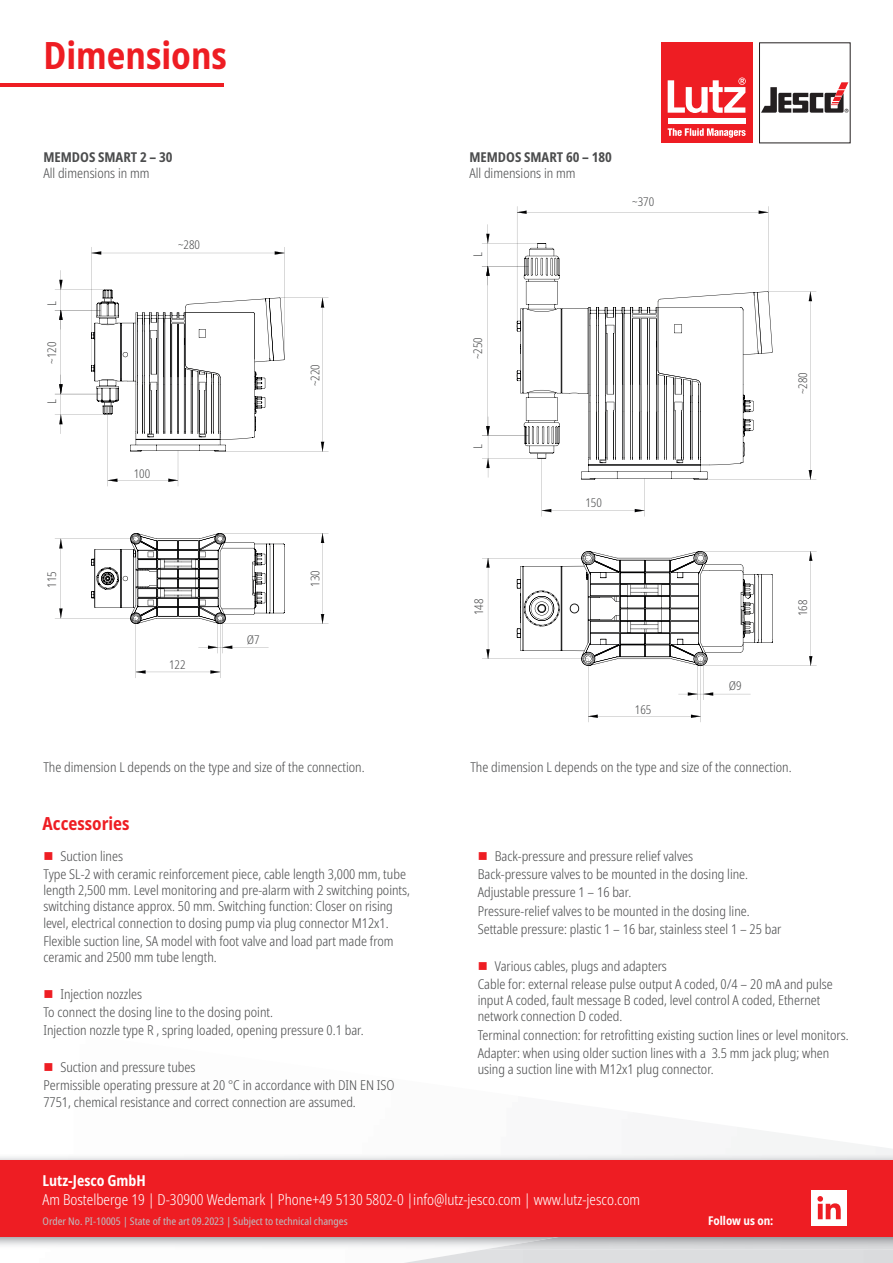
<style>
.page{position:relative;width:893px;height:1263px;background:#fff}
.page>*{position:absolute;margin:0;border:0;box-sizing:border-box;transform-origin:0 0}
.t1{font:700 condensed 37.5px "Noto Sans";color:#ee1d23}
.t2{font:700 condensed 18px "Noto Sans";color:#ee1d23}
.t3{font:300 condensed 15px "Noto Sans";color:#fff}
.t4{font:700 condensed 15px "Noto Sans";color:#fff}
.t5{font:300 condensed 13.5px/18.3px "Noto Sans";color:#4b4c4d}
.t6{font:700 condensed 13.5px "Noto Sans";color:#4b4c4d}
.t7{font:300 condensed 12px "Noto Sans";color:#4b4c4d}
.t8{font:700 condensed 12px "Noto Sans";color:#fff}
.t9{font:condensed 10.5px "Noto Sans";color:#bcbdc0}
.s1{color:#ee1d23}
</style>
<div class="page">
<div style="left:661px;top:43px;width:91px;height:100px;background:#ee1d23"></div>
<div style="left:668px;top:118px;width:77px;height:5px;background:#fff"></div>
<svg style="left:668px;top:77px;width:78px;height:36px"></svg>
<svg style="left:668px;top:128px;width:78px;height:10px"></svg>
<svg style="left:761px;top:82px;width:87px;height:31px"></svg>
<img style="left:0;top:1154px;width:893px;height:95px">
<img style="left:486px;top:1236px;width:407px;height:13px">
<div style="left:0;top:1160px;width:893px;height:76px;background:#ee1d23"></div>
<div style="left:811px;top:1190px;width:36px;height:35px;background:#fff"></div>
<svg style="left:817px;top:1196px;width:24px;height:23px"></svg>
<hr style="left:0;top:83px;width:224px;height:3px;background:#ee1d23">
<svg style="left:482px;top:551px;width:335px;height:171px"></svg>
<svg style="left:517px;top:206px;width:294px;height:460px"></svg>
<svg style="left:517px;top:212px;width:299px;height:268px"></svg>
<svg style="left:810px;top:470px;width:2px;height:10px"></svg>
<svg style="left:810px;top:291px;width:2px;height:10px"></svg>
<svg style="left:542px;top:291px;width:268px;height:226px"></svg>
<svg style="left:482px;top:224px;width:271px;height:288px"></svg>
<svg style="left:55px;top:251px;width:274px;height:427px"></svg>
<h1 class="t1" style="left:43px;top:29px;width:185px">Dimensions</h1>
<p class="t6" style="left:43px;top:148px;width:131px">MEMDOS SMART 2 – 30</p>
<p class="t5" style="left:43px;top:165px;width:108px">All dimensions in mm</p>
<p class="t7" style="left:43px;top:305px;width:6px;rotate:-90deg">L</p>
<p class="t7" style="left:43px;top:364px;width:24px;rotate:-90deg">~120</p>
<p class="t7" style="left:43px;top:404px;width:6px;rotate:-90deg">L</p>
<p class="t7" style="left:178px;top:236px;width:24px">~280</p>
<p class="t7" style="left:134px;top:465px;width:18px">100</p>
<p class="t7" style="left:307px;top:386px;width:24px;rotate:-90deg">~220</p>
<p class="t7" style="left:43px;top:587px;width:18px;rotate:-90deg">115</p>
<p class="t7" style="left:307px;top:587px;width:18px;rotate:-90deg">130</p>
<p class="t7" style="left:169px;top:657px;width:18px">122</p>
<p class="t7" style="left:247px;top:631px;width:14px">Ø7</p>
<p class="t6" style="left:469px;top:148px;width:144px">MEMDOS SMART 60 – 180</p>
<p class="t5" style="left:469px;top:165px;width:108px">All dimensions in mm</p>
<p class="t7" style="left:469px;top:257px;width:6px;rotate:-90deg">L</p>
<p class="t7" style="left:632px;top:193px;width:24px">~370</p>
<p class="t7" style="left:469px;top:359px;width:24px;rotate:-90deg">~250</p>
<p class="t7" style="left:469px;top:449px;width:6px;rotate:-90deg">L</p>
<p class="t7" style="left:585px;top:495px;width:18px">150</p>
<p class="t7" style="left:794px;top:394px;width:24px;rotate:-90deg">~280</p>
<p class="t7" style="left:470px;top:615px;width:18px;rotate:-90deg">148</p>
<p class="t7" style="left:794px;top:616px;width:18px;rotate:-90deg">168</p>
<p class="t7" style="left:635px;top:701px;width:18px">165</p>
<p class="t7" style="left:729px;top:677px;width:14px">Ø9</p>
<p class="t5" style="left:43px;top:758px;width:323px">The dimension L depends on the type and size of the connection.</p>
<p class="t5" style="left:470px;top:758px;width:323px">The dimension L depends on the type and size of the connection.</p>
<h2 class="t2" style="left:43px;top:811px;width:89px">Accessories</h2>
<p class="t5" style="left:43px;top:847px;width:364px"><span class="s1">■</span> Suction lines<br>Type SL-2 with ceramic reinforcement piece, cable length 3,000 mm, tube</p>
<p class="t5" style="left:43px;top:882px;width:368px;line-height:16.2px">length 2,500 mm. Level monitoring and pre-alarm with 2 switching points, switching distance approx. 50 mm. Switching function: Closer on rising level, electrical connection to dosing pump via plug connector M12x1.</p>
<p class="t5" style="left:43px;top:933px;width:352px;line-height:16.2px">Flexible suction line, SA model with foot valve and load part made from ceramic and 2500 mm tube length.</p>
<p class="t5" style="left:43px;top:985px;width:322px"><span class="s1">■</span> Injection nozzles<br>To connect the dosing line to the dosing point.<br>Injection nozzle type R , spring loaded, opening pressure 0.1 bar.</p>
<p class="t5" style="left:43px;top:1058px;width:353px"><span class="s1">■</span> Suction and pressure tubes<br>Permissible operating pressure at 20 °C in accordance with DIN EN ISO</p>
<p class="t5" style="left:43px;top:1093px;width:314px">7751, chemical resistance and correct connection are assumed.</p>
<p class="t5" style="left:478px;top:847px;width:305px"><span class="s1">■</span> Back-pressure and pressure relief valves<br>Back-pressure valves to be mounted in the dosing line.<br>Adjustable pressure 1 – 16 bar.<br>Pressure-relief valves to be mounted in the dosing line.<br>Settable pressure: plastic 1 – 16 bar, stainless steel 1 – 25 bar</p>
<p class="t5" style="left:478px;top:957px;width:357px"><span class="s1">■</span> Various cables, plugs and adapters<br>Cable for: external release pulse output A coded, 0/4 – 20 mA and pulse</p>
<p class="t5" style="left:478px;top:992px;width:344px;line-height:16.2px">input A coded, fault message B coded, level control A coded, Ethernet network connection D coded.</p>
<p class="t5" style="left:478px;top:1026px;width:372px">Terminal connection: for retrofitting existing suction lines or level monitors.<br>Adapter: when using older suction lines with a 3.5 mm jack plug; when</p>
<p class="t5" style="left:478px;top:1060px;width:238px">using a suction line with M12x1 plug connector.</p>
<p class="t4" style="left:43px;top:1169px;width:105px">Lutz-Jesco GmbH</p>
<p class="t3" style="left:43px;top:1189px;width:599px">Am Bostelberge 19 | D-30900 Wedemark | Phone+49 5130 5802-0 |info@lutz-jesco.com | www.lutz-jesco.com</p>
<p class="t9" style="left:43px;top:1214px;width:307px">Order No. PI-10005 | State of the art 09.2023 | Subject to technical changes</p>
<p class="t8" style="left:708px;top:1212px;width:67px">Follow us on:</p>
</div>
